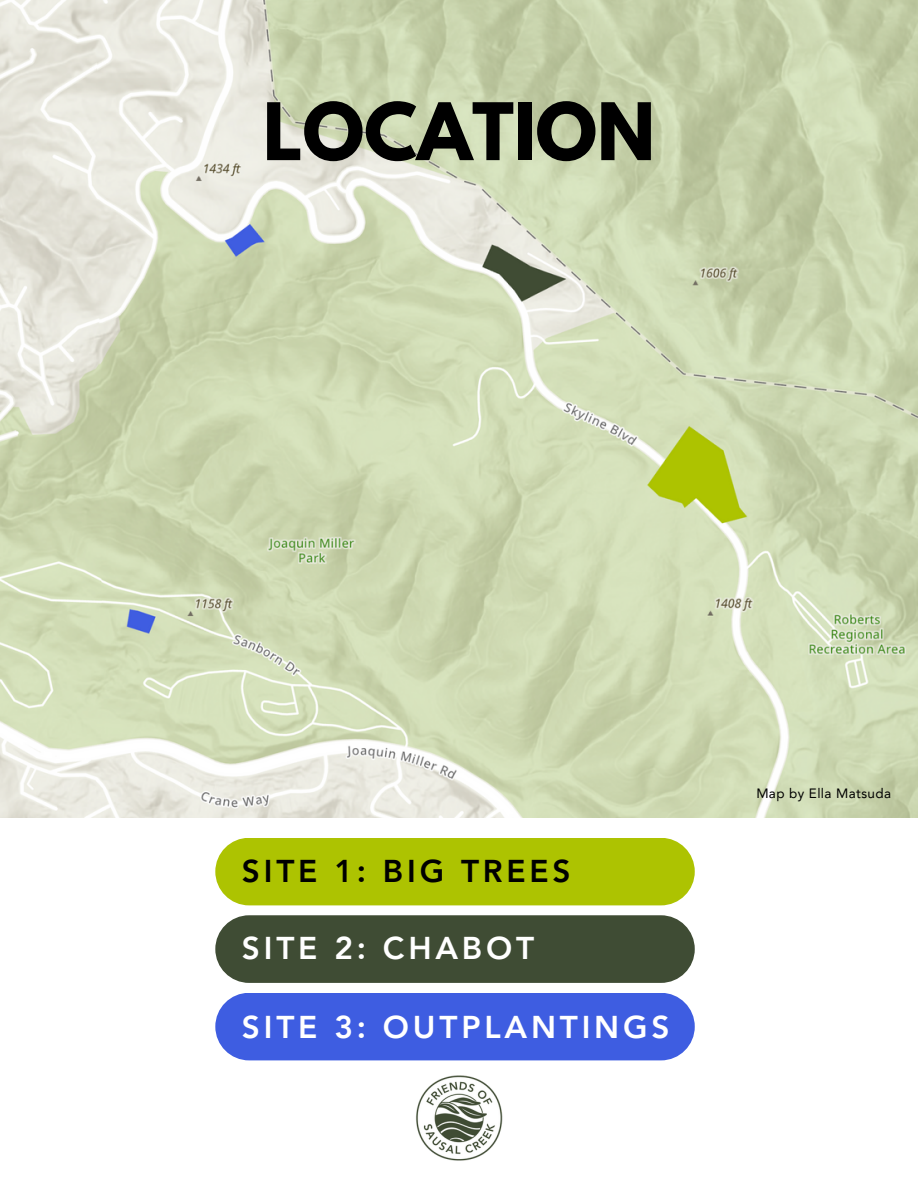
<style>
.page{position:relative;width:918px;height:1188px;background:#fff}
.page>*{position:absolute;margin:0;border:0;box-sizing:border-box;transform-origin:0 0}
.t1{font:700 70.2px "League Spartan";color:#000}
.t2{font:800 31.5px "Avenir LT Pro";letter-spacing:.12em;color:#fff}
.t3{font:800 31.5px "Avenir LT Pro";letter-spacing:.12em;color:#000}
.t4{font:13.5px "Avenir LT Pro";letter-spacing:.03em;color:#000}
</style>
<div class="page">
<img style="left:416px;top:1075px;width:87px;height:86px">
<img style="left:0;top:0;width:918px;height:818px">
<div style="left:215px;top:838px;width:480px;height:67px;background:#adc301;border-radius:34px"></div>
<div style="left:215px;top:915px;width:480px;height:68px;background:#3f4c34;border-radius:34px"></div>
<div style="left:215px;top:993px;width:480px;height:67px;background:#3e5de1;border-radius:34px"></div>
<h2 class="t1" style="left:263px;top:97px;width:394px">LOCATION</h2>
<h1 class="t3" style="left:242px;top:858px;width:330px">SITE 1: BIG TREES</h1>
<p class="t2" style="left:242px;top:936px;width:294px">SITE 2: CHABOT</p>
<h2 class="t2" style="left:242px;top:1015px;width:429px">SITE 3: OUTPLANTINGS</h2>
<h2 class="t4" style="left:756px;top:788px;width:136px">Map by Ella Matsuda</h2>
</div>
